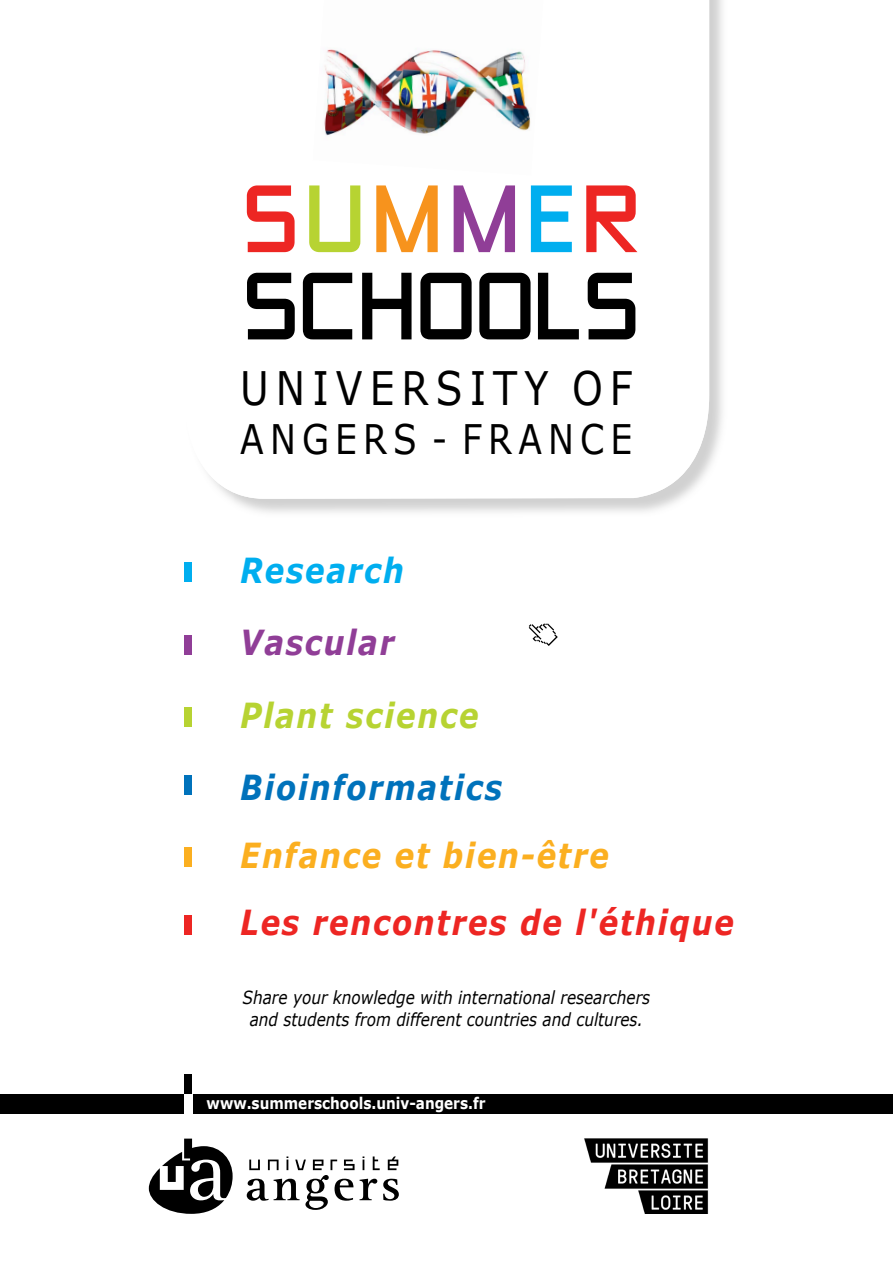
<style>
.page{position:relative;width:893px;height:1263px;background:#fff}
.page>*{position:absolute;margin:0;border:0;box-sizing:border-box;transform-origin:0 0}
.t1{font:88.05px/87.3px "Zeroes Three Univ Angers";letter-spacing:.01em;color:#000}
.t2{font:46.05px "Verdana";letter-spacing:.18em;color:#000;scale:.85 1}
.t3{font:40.65px "Verdana";letter-spacing:.18em;color:#000;scale:.85 1}
.t4{font:italic 700 34.5px "Verdana";letter-spacing:.06em;color:#ed2623;scale:.85 1}
.t5{font:italic 700 34.5px "Verdana";letter-spacing:.06em;color:#fbaf20;scale:.85 1}
.t6{font:italic 700 34.5px "Verdana";letter-spacing:.06em;color:#0072bb;scale:.85 1}
.t7{font:italic 700 34.5px "Verdana";letter-spacing:.06em;color:#b7d332;scale:.85 1}
.t8{font:italic 700 34.5px "Verdana";letter-spacing:.06em;color:#903e97;scale:.85 1}
.t9{font:italic 700 34.5px "Verdana";letter-spacing:.06em;color:#00aeef;scale:.85 1}
.t10{font:italic 18px/21.6px "Verdana";color:#000;text-align:center;scale:.85 1}
.t11{font:700 16.05px "Verdana";color:#fff;scale:.85 1}
.s1{color:#ed2623}
.s2{color:#b7d332}
.s3{color:#f7931d}
.s4{color:#903e97}
.s5{color:#00aeef}
</style>
<div class="page">
<img style="left:709px;top:0;width:14px;height:467px">
<svg style="left:208px;top:410px;width:501px;height:89px"></svg>
<svg style="left:247px;top:1156px;width:152px;height:54px"></svg>
<svg style="left:149px;top:1138px;width:84px;height:76px"></svg>
<img style="left:584px;top:1138px;width:125px;height:76px">
<div style="left:184px;top:1074px;width:8px;height:20px;background:#000"></div>
<div style="left:194px;top:1094px;width:699px;height:20px;background:#000"></div>
<div style="left:0;top:1094px;width:184px;height:20px;background:#000"></div>
<img style="left:324px;top:49px;width:207px;height:87px">
<div style="left:184px;top:847px;width:8px;height:20px;background:#fbaf20"></div>
<div style="left:184px;top:915px;width:8px;height:19px;background:#ed2623"></div>
<div style="left:184px;top:775px;width:8px;height:20px;background:#0072bb"></div>
<div style="left:184px;top:707px;width:8px;height:20px;background:#b7d332"></div>
<div style="left:184px;top:635px;width:8px;height:19px;background:#903e97"></div>
<div style="left:184px;top:562px;width:8px;height:20px;background:#00aeef"></div>
<svg style="left:529px;top:623px;width:29px;height:23px"></svg>
<h1 class="t1" style="left:242px;top:184px;width:400px"><span class="s1">S</span><span class="s2">U</span><span class="s3">M</span><span class="s4">M</span><span class="s5">E</span><span class="s1">R<br></span>SCHOOLS</h1>
<h2 class="t2" style="left:240px;top:357px;width:463px">UNIVERSITY OF</h2>
<h3 class="t3" style="left:240px;top:411px;width:463px">ANGERS - FRANCE</h3>
<h3 class="t9" style="left:240px;top:546px;width:194px">Research</h3>
<h3 class="t8" style="left:240px;top:618px;width:183px">Vascular</h3>
<h3 class="t7" style="left:240px;top:691px;width:282px">Plant science</h3>
<h3 class="t6" style="left:240px;top:763px;width:310px">Bioinformatics</h3>
<h3 class="t5" style="left:240px;top:830px;width:435px">Enfance et bien-être</h3>
<h3 class="t4" style="left:240px;top:898px;width:582px">Les rencontres de l'éthique</h3>
<p class="t10" style="left:243px;top:987px;width:481px">Share your knowledge with international researchers and students from different countries and cultures.</p>
<p class="t11" style="left:207px;top:1092px;width:330px">www.summerschools.univ-angers.fr</p>
</div>
